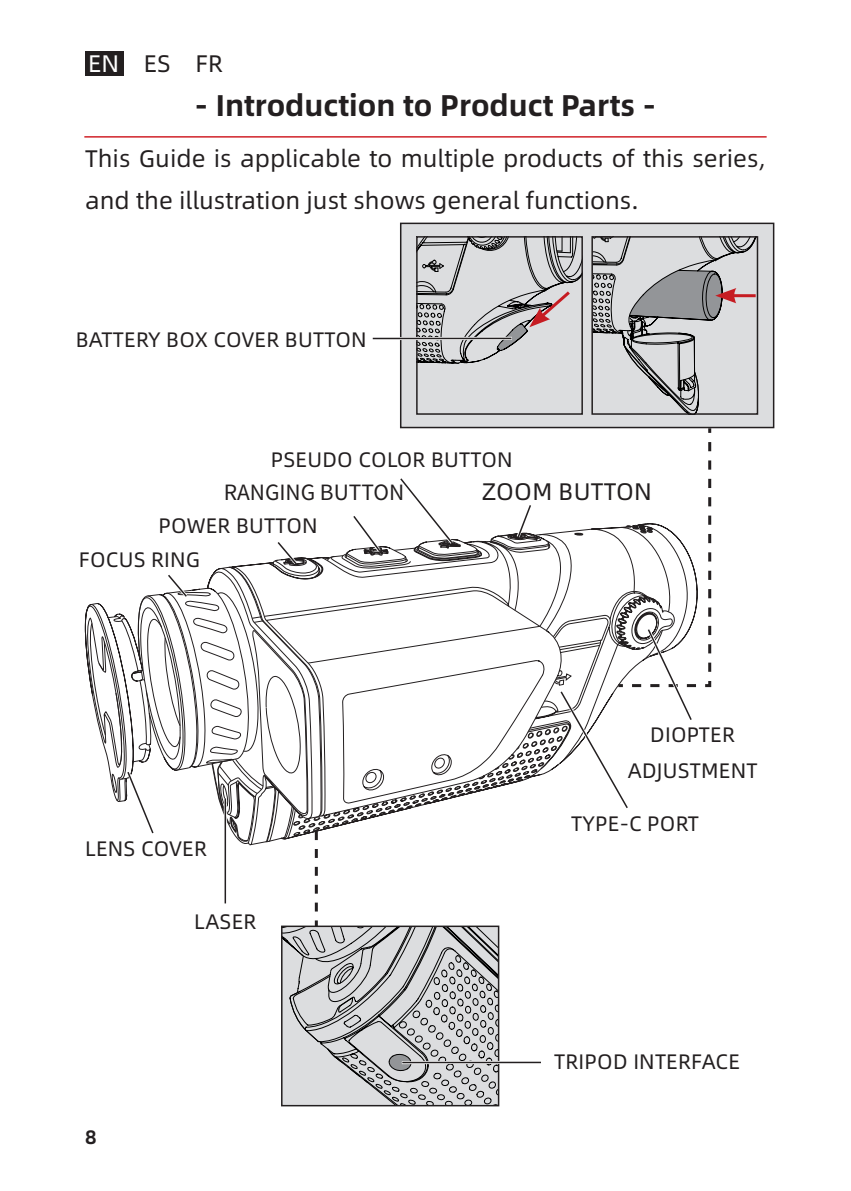
<style>
.page{position:relative;width:851px;height:1191px;background:#fff}
.page>*{position:absolute;margin:0;border:0;box-sizing:border-box;transform-origin:0 0}
.一级标题{font:30px "Alibaba Pu Hui Ti B";color:#231f20}
.正文{font:24px/42px "Alibaba Pu Hui Ti R";color:#231f20}
.t1{font:24px "Alibaba Sans";color:#231f20}
.正文-2{font:21px/36px "Alibaba Pu Hui Ti R";letter-spacing:.01em;color:#231f20;text-align:center}
.t2{font:21px "Noto Sans Hans";color:#231f20}
.t3{font:19.5px "Alibaba Pu Hui Ti B";color:#231f20}
.s1{color:#fff}
</style>
<div class="page">
<div style="left:85px;top:51px;width:38px;height:25px;background:#231f20"></div>
<svg style="left:85px;top:603px;width:27px;height:183px"></svg>
<svg style="left:112px;top:532px;width:445px;height:446px"></svg>
<hr style="left:84px;top:136px;width:682px;height:2px;background:#d1232a">
<svg style="left:124px;top:768px;width:32px;height:69px"></svg>
<svg style="left:350px;top:516px;width:33px;height:39px"></svg>
<svg style="left:274px;top:538px;width:26px;height:29px"></svg>
<svg style="left:164px;top:571px;width:26px;height:29px"></svg>
<svg style="left:397px;top:478px;width:59px;height:69px"></svg>
<svg style="left:514px;top:505px;width:20px;height:35px"></svg>
<div style="left:400px;top:223px;width:373px;height:204px;background:#dcdddf"></div>
<div style="left:400px;top:223px;width:374px;height:205px;border:2px solid #231f20"></div>
<div style="left:416px;top:236px;width:167px;height:179px;border:2px solid #231f20"></div>
<svg style="left:417px;top:237px;width:165px;height:143px"></svg>
<div style="left:591px;top:236px;width:167px;height:179px;border:2px solid #231f20"></div>
<svg style="left:592px;top:237px;width:165px;height:177px"></svg>
<svg style="left:282px;top:831px;width:216px;height:272px"></svg>
<div style="left:281px;top:925px;width:218px;height:181px;border:2px solid #231f20"></div>
<svg style="left:402px;top:1060px;width:139px;height:4px"></svg>
<hr style="left:402px;top:1061px;width:139px;height:2px;background:#231f20">
<hr style="left:372px;top:337px;width:140px;height:3px;background:#fff">
<hr style="left:372px;top:338px;width:139px;height:1px;background:#231f20">
<svg style="left:557px;top:425px;width:155px;height:383px"></svg>
<hr style="left:224px;top:798px;width:3px;height:105px;background:#fff">
<hr style="left:224px;top:798px;width:2px;height:105px;background:#231f20">
<p class="t1" style="left:88px;top:46px;width:136px"><span class="s1">EN</span> ES FR</p>
<p class="一级标题" style="left:195px;top:82px;width:462px">- Introduction to Product Parts -</p>
<p class="正文" style="left:85px;top:136px;width:682px">This Guide is applicable to multiple products of this series, and the illustration just shows general functions.</p>
<p class="正文-2" style="left:76px;top:320px;width:292px">BATTERY BOX COVER BUTTON</p>
<p class="正文-2" style="left:271px;top:441px;width:243px">PSEUDO COLOR BUTTON</p>
<p class="t2" style="left:224px;top:480px;width:182px">RANGING BUTTON</p>
<p class="正文-2" style="left:158px;top:507px;width:161px">POWER BUTTON</p>
<p class="正文-2" style="left:79px;top:540px;width:123px">FOCUS RING</p>
<p class="正文" style="left:481px;top:469px;width:172px">ZOOM BUTTON</p>
<p class="正文-2" style="left:627px;top:715px;width:131px">DIOPTER<br>ADJUSTMENT</p>
<p class="正文-2" style="left:85px;top:829px;width:123px">LENS COVER</p>
<p class="t3" style="left:85px;top:1121px;width:13px">8</p>
<p class="正文-2" style="left:194px;top:902px;width:64px">LASER</p>
<p class="正文-2" style="left:571px;top:804px;width:129px">TYPE-C PORT</p>
<p class="正文-2" style="left:554px;top:1042px;width:187px">TRIPOD INTERFACE</p>
</div>
